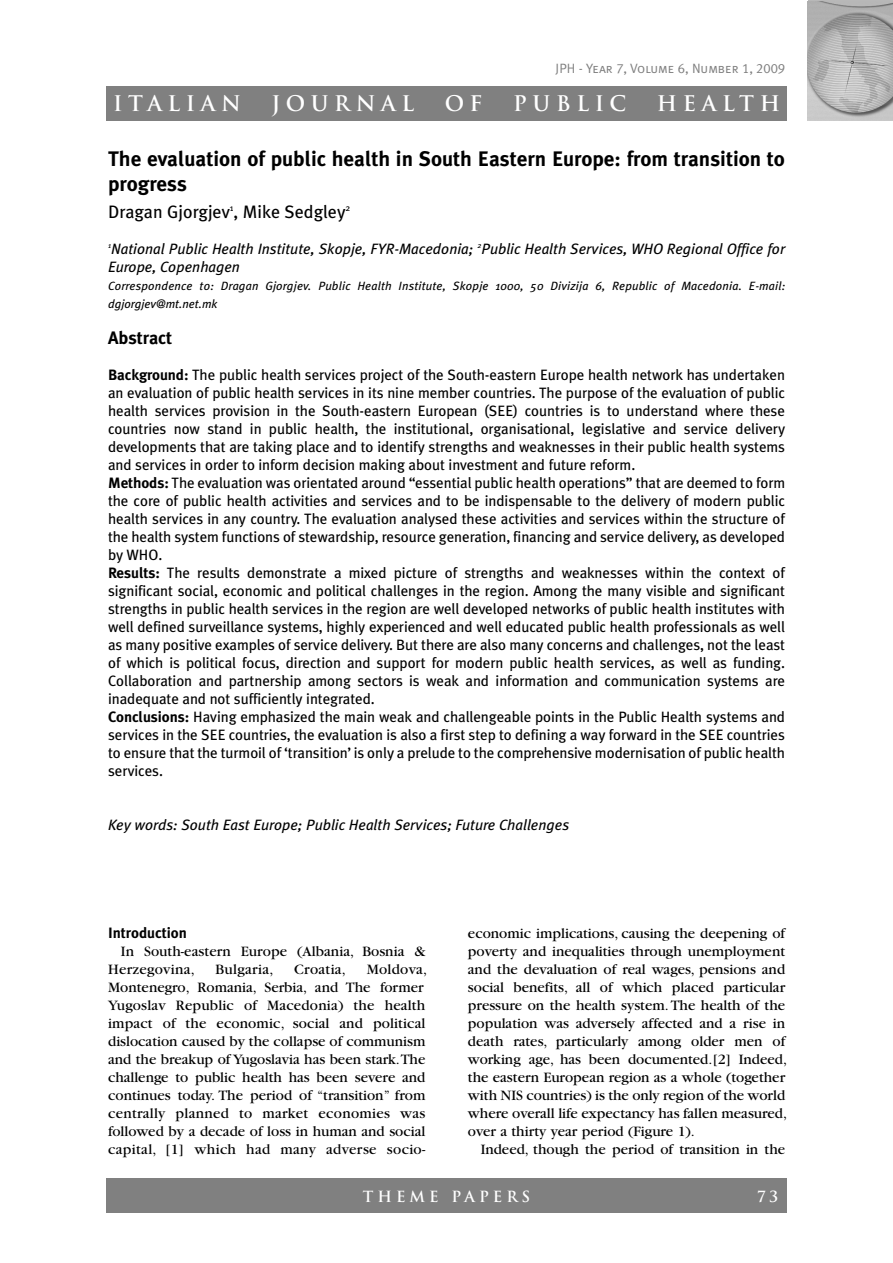
<style>
.page{position:relative;width:893px;height:1263px;background:#fff}
.page>*{position:absolute;margin:0;border:0;box-sizing:border-box;transform-origin:0 0}
.t1{font:700 21px/25.2px "Meta Plus";color:#000}
.t2{font:700 21px "Trajan";letter-spacing:.265em;color:#fff}
.t3{font:18px "Meta Plus";color:#000}
.t4{font:700 18px "Meta Plus";color:#000}
.t5{font:15px/18px "Meta Plus";letter-spacing:-.005em;color:#000}
.t6{font:15px/18px "Garamond";color:#000}
.t7{font:italic 15px/18px "Meta Plus";color:#000}
.t8{font:15px "Garamond";letter-spacing:.02em;color:#000}
.t9{font:700 15px "Trajan";letter-spacing:.265em;color:#fff}
.t10{font:700 15px "Meta Plus";color:#000}
.t11{font:13.5px "Meta Plus Normal Caps";color:#808080}
.t12{font:italic 12px/18px "Meta Plus";letter-spacing:.015em;color:#000}
.s1{font-weight:700}
</style>
<div class="page">
<div style="left:106px;top:1179px;width:681px;height:34px;background:#808080"></div>
<img style="left:808px;top:1px;width:85px;height:119px">
<div style="left:106px;top:86px;width:681px;height:34px;background:#808080"></div>
<p class="t11" style="left:556px;top:60px;width:231px">JPH - Year 7, Volume 6, Number 1, 2009</p>
<h1 class="t2" style="left:113px;top:91px;width:129px">ITALIAN</h1>
<h1 class="t2" style="left:272px;top:91px;width:144px">JOURNAL</h1>
<h1 class="t2" style="left:445px;top:91px;width:39px">O F</h1>
<h1 class="t2" style="left:513px;top:91px;width:115px">PUBLIC</h1>
<h1 class="t2" style="left:657px;top:91px;width:125px">HEALTH</h1>
<h1 class="t1" style="left:108px;top:146px;width:678px">The evaluation of public health in South Eastern Europe: from transition to progress</h1>
<p class="t3" style="left:108px;top:201px;width:244px">Dragan Gjorgjev<sup>1</sup>, Mike Sedgley<sup>2</sup></p>
<p class="t7" style="left:108px;top:240px;width:678px"><sup>1</sup>National Public Health Institute, Skopje, FYR-Macedonia; <sup>2</sup>Public Health Services, WHO Regional Office for<br>Europe, Copenhagen</p>
<p class="t12" style="left:108px;top:277px;width:679px">Correspondence to: Dragan Gjorgjev. Public Health Institute, Skopje 1000, 50 Divizija 6, Republic of Macedonia. E-mail: dgjorgjev@mt.net.mk</p>
<p class="t4" style="left:108px;top:327px;width:66px">Abstract</p>
<p class="t5" style="left:108px;top:366px;width:679px"><span class="s1">Background:</span> The public health services project of the South-eastern Europe health network has undertaken an evaluation of public health services in its nine member countries. The purpose of the evaluation of public health services provision in the South-eastern European (SEE) countries is to understand where these countries now stand in public health, the institutional, organisational, legislative and service delivery developments that are taking place and to identify strengths and weaknesses in their public health systems and services in order to inform decision making about investment and future reform.<br><span class="s1">Methods:</span> The evaluation was orientated around “essential public health operations” that are deemed to form the core of public health activities and services and to be indispensable to the delivery of modern public health services in any country. The evaluation analysed these activities and services within the structure of the health system functions of stewardship, resource generation, financing and service delivery, as developed by WHO.<br><span class="s1">Results:</span> The results demonstrate a mixed picture of strengths and weaknesses within the context of significant social, economic and political challenges in the region. Among the many visible and significant strengths in public health services in the region are well developed networks of public health institutes with well defined surveillance systems, highly experienced and well educated public health professionals as well as many positive examples of service delivery. But there are also many concerns and challenges, not the least of which is political focus, direction and support for modern public health services, as well as funding.<br>Collaboration and partnership among sectors is weak and information and communication systems are inadequate and not sufficiently integrated.<br><span class="s1">Conclusions:</span> Having emphasized the main weak and challengeable points in the Public Health systems and services in the SEE countries, the evaluation is also a first step to defining a way forward in the SEE countries to ensure that the turmoil of ‘transition’ is only a prelude to the comprehensive modernisation of public health services.</p>
<p class="t7" style="left:108px;top:816px;width:463px">Key words: South East Europe; Public Health Services; Future Challenges</p>
<p class="t10" style="left:108px;top:924px;width:80px">Introduction</p>
<p class="t6" style="left:108px;top:943px;width:319px;text-indent:13px">In South-eastern Europe (Albania, Bosnia &amp;<br>Herzegovina,</p>
<p class="t6" style="left:108px;top:961px;width:321px;text-indent:258px">Moldova, Montenegro, Romania, Serbia, and The former Yugoslav Republic of Macedonia) the health impact of the economic, social and political dislocation caused by the collapse of communism and the breakup of Yugoslavia has been stark.The challenge to public health has been severe and continues today. The period of “transition” from centrally planned to market economies was followed by a decade of loss in human and social capital, [1] which had many adverse socio-</p>
<p class="t8" style="left:216px;top:964px;width:59px">Bulgaria,</p>
<p class="t8" style="left:294px;top:964px;width:53px">Croatia,</p>
<p class="t6" style="left:468px;top:925px;width:321px">economic implications, causing the deepening of poverty and inequalities through unemployment and the devaluation of real wages, pensions and social benefits, all of which placed particular pressure on the health system.The health of the population was adversely affected and a rise in death rates, particularly among older men of working age, has been documented.[2] Indeed, the eastern European region as a whole (together with NIS countries) is the only region of the world where overall life expectancy has fallen measured, over a thirty year period (Figure 1).</p>
<p class="t6" style="left:481px;top:1141px;width:306px">Indeed, though the period of transition in the</p>
<p class="t9" style="left:363px;top:1187px;width:169px">THEME PAPERS</p>
<p class="t9" style="left:757px;top:1187px;width:22px">7 3</p>
</div>
